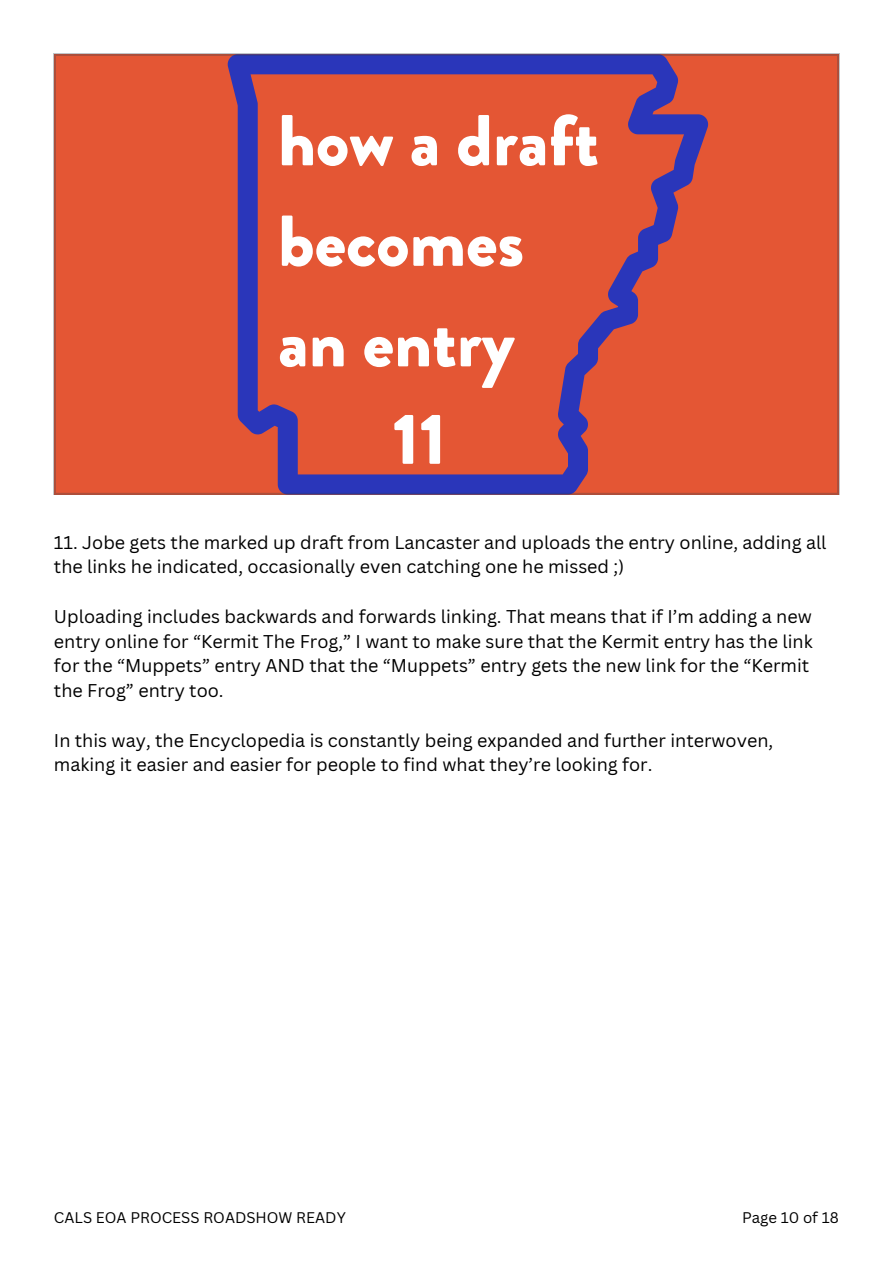
<style>
.page{position:relative;width:893px;height:1264px;background:#fff}
.page>*{position:absolute;margin:0;border:0;box-sizing:border-box;transform-origin:0 0}
.t1{font:900 71.85px "Brandon Grotesque";color:#fff}
.t2{font:18px/24.8px "Canva Sans";color:#000}
.t3{font:15px "Canva Sans";color:#000}
</style>
<div class="page">
<svg style="left:54px;top:54px;width:785px;height:441px;background:#d05241"></svg>
<p class="t1" style="left:278px;top:90px;width:322px">how a draft</p>
<p class="t1" style="left:278px;top:190px;width:248px">becomes</p>
<p class="t1" style="left:278px;top:291px;width:238px">an entry</p>
<p class="t1" style="left:392px;top:388px;width:55px">11</p>
<p class="t2" style="left:54px;top:529px;width:774px">11. Jobe gets the marked up draft from Lancaster and uploads the entry online, adding all the links he indicated, occasionally even catching one he missed ;)</p>
<p class="t2" style="left:54px;top:603px;width:760px">Uploading includes backwards and forwards linking. That means that if I’m adding a new entry online for “Kermit The Frog,” I want to make sure that the Kermit entry has the link for the “Muppets” entry AND that the “Muppets” entry gets the new link for the “Kermit the Frog” entry too.</p>
<p class="t2" style="left:54px;top:727px;width:720px">In this way, the Encyclopedia is constantly being expanded and further interwoven, making it easier and easier for people to find what they’re looking for.</p>
<p class="t3" style="left:54px;top:1206px;width:293px">CALS EOA PROCESS ROADSHOW READY</p>
<p class="t3" style="left:742px;top:1206px;width:98px">Page 10 of 18</p>
</div>
